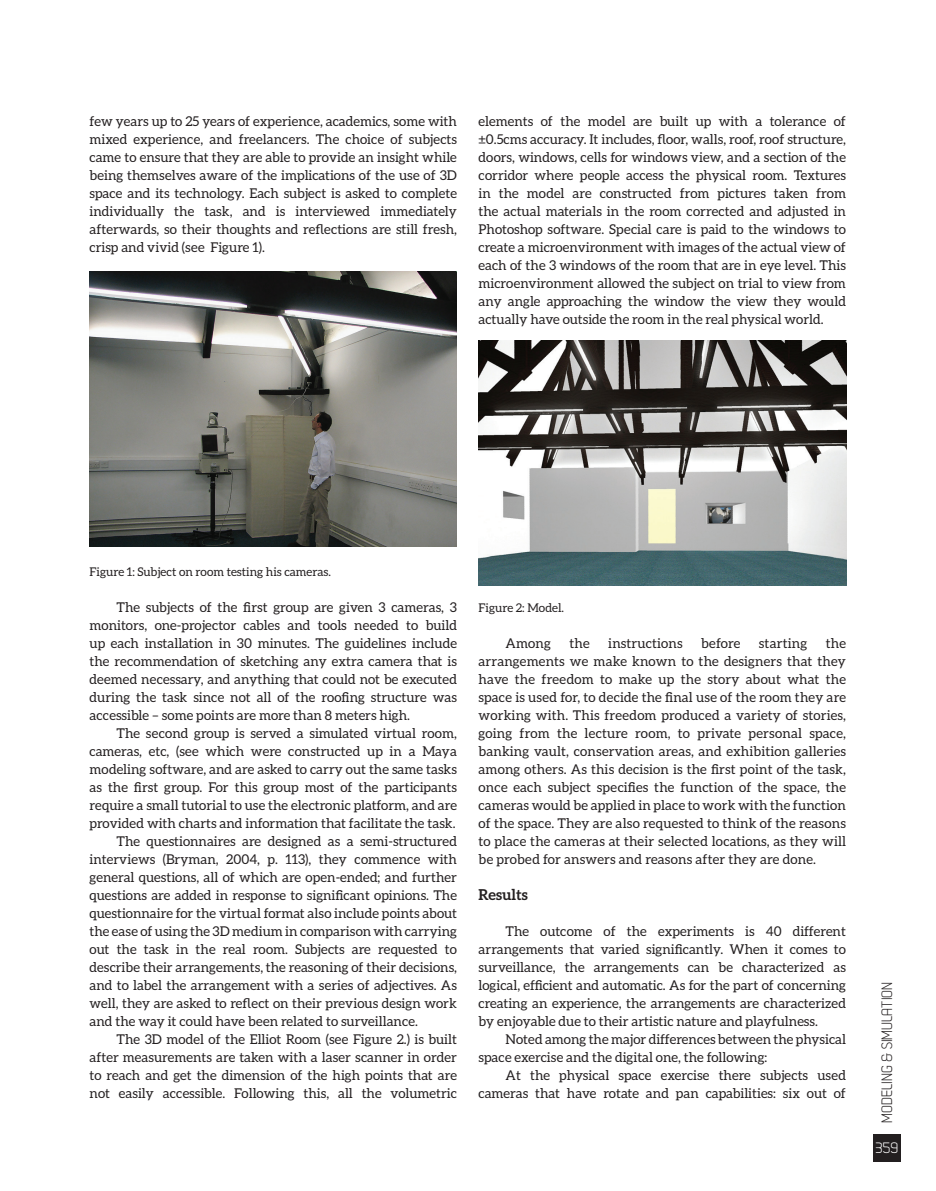
<style>
.page{position:relative;width:936px;height:1191px;background:#fff}
.page>*{position:absolute;margin:0;border:0;box-sizing:border-box;transform-origin:0 0}
.t1{font:15px "Dekar";color:#231f20}
.t2{font:700 15px "Aleo";color:#231f20}
.t3{font:15px "Dekar";color:#fff}
.t4{font:13.5px/18px "Aleo";color:#231f20;text-align:justify}
.t5{font:12px "Aleo";color:#231f20}
</style>
<div class="page">
<div style="left:873px;top:1134px;width:27px;height:27px;background:#231f20"></div>
<img style="left:90px;top:271px;width:367px;height:276px">
<img style="left:478px;top:340px;width:368px;height:245px">
<p class="t4" style="left:90px;top:112px;width:369px">few years up to 25 years of experience, academics, some with mixed experience, and freelancers. The choice of subjects came to ensure that they are able to provide an insight while being themselves aware of the implications of the use of 3D space and its technology. Each subject is asked to complete individually the task, and is interviewed immediately afterwards, so their thoughts and reflections are still fresh, crisp and vivid (see Figure 1).</p>
<p class="t4" style="left:478px;top:112px;width:369px">elements of the model are built up with a tolerance of ±0.5cms accuracy. It includes, floor, walls, roof, roof structure, doors, windows, cells for windows view, and a section of the corridor where people access the physical room. Textures in the model are constructed from pictures taken from the actual materials in the room corrected and adjusted in Photoshop software. Special care is paid to the windows to create a microenvironment with images of the actual view of each of the 3 windows of the room that are in eye level. This microenvironment allowed the subject on trial to view from any angle approaching the window the view they would actually have outside the room in the real physical world.</p>
<p class="t5" style="left:90px;top:565px;width:243px">Figure 1: Subject on room testing his cameras.</p>
<p class="t4" style="left:90px;top:598px;width:369px;text-indent:27px">The subjects of the first group are given 3 cameras, 3 monitors, one-projector cables and tools needed to build up each installation in 30 minutes. The guidelines include the recommendation of sketching any extra camera that is deemed necessary, and anything that could not be executed during the task since not all of the roofing structure was accessible – some points are more than 8 meters high.</p>
<p class="t4" style="left:117px;top:724px;width:342px">The second group is served a simulated virtual room,</p>
<p class="t4" style="left:90px;top:742px;width:369px">cameras, etc, (see which were constructed up in a Maya</p>
<p class="t4" style="left:90px;top:760px;width:369px">modeling software, and are asked to carry out the same tasks</p>
<p class="t4" style="left:90px;top:778px;width:369px">as the first group. For this group most of the participants</p>
<p class="t4" style="left:90px;top:796px;width:369px">require a small tutorial to use the electronic platform, and are</p>
<p class="t4" style="left:90px;top:814px;width:367px">provided with charts and information that facilitate the task.</p>
<p class="t4" style="left:117px;top:832px;width:342px">The questionnaires are designed as a semi-structured</p>
<p class="t4" style="left:90px;top:850px;width:369px">interviews (Bryman, 2004, p. 113), they commence with</p>
<p class="t4" style="left:90px;top:868px;width:369px">general questions, all of which are open-ended; and further</p>
<p class="t4" style="left:90px;top:886px;width:369px">questions are added in response to significant opinions. The</p>
<p class="t4" style="left:90px;top:904px;width:369px">questionnaire for the virtual format also include points about</p>
<p class="t4" style="left:90px;top:922px;width:369px">the ease of using the 3D medium in comparison with carrying</p>
<p class="t4" style="left:90px;top:940px;width:369px">out the task in the real room. Subjects are requested to</p>
<p class="t4" style="left:90px;top:958px;width:369px">describe their arrangements, the reasoning of their decisions,</p>
<p class="t4" style="left:90px;top:976px;width:369px">and to label the arrangement with a series of adjectives. As</p>
<p class="t4" style="left:90px;top:994px;width:369px">well, they are asked to reflect on their previous design work</p>
<p class="t4" style="left:90px;top:1012px;width:330px">and the way it could have been related to surveillance.</p>
<p class="t4" style="left:117px;top:1030px;width:342px">The 3D model of the Elliot Room (see Figure 2.) is built</p>
<p class="t4" style="left:90px;top:1048px;width:369px">after measurements are taken with a laser scanner in order</p>
<p class="t4" style="left:90px;top:1066px;width:369px">to reach and get the dimension of the high points that are</p>
<p class="t4" style="left:90px;top:1084px;width:369px">not easily accessible. Following this, all the volumetric</p>
<p class="t5" style="left:478px;top:601px;width:87px">Figure 2: Model.</p>
<p class="t4" style="left:505px;top:634px;width:47px">Among</p>
<p class="t4" style="left:569px;top:634px;width:22px">the</p>
<p class="t4" style="left:608px;top:634px;width:76px">instructions</p>
<p class="t4" style="left:701px;top:634px;width:41px">before</p>
<p class="t4" style="left:759px;top:634px;width:50px">starting</p>
<p class="t4" style="left:478px;top:634px;width:369px;text-indent:347px">the arrangements we make known to the designers that they have the freedom to make up the story about what the space is used for, to decide the final use of the room they are working with. This freedom produced a variety of stories, going from the lecture room, to private personal space, banking vault, conservation areas, and exhibition galleries among others. As this decision is the first point of the task, once each subject specifies the function of the space, the cameras would be applied in place to work with the function of the space. They are also requested to think of the reasons to place the cameras at their selected locations, as they will be probed for answers and reasons after they are done.</p>
<p class="t2" style="left:478px;top:886px;width:51px">Results</p>
<p class="t4" style="left:478px;top:922px;width:369px;text-indent:27px">The outcome of the experiments is 40 different arrangements that varied significantly. When it comes to surveillance, the arrangements can be characterized as logical, efficient and automatic. As for the part of concerning creating an experience, the arrangements are characterized by enjoyable due to their artistic nature and playfulness.</p>
<p class="t4" style="left:478px;top:1030px;width:369px;text-indent:27px">Noted among the major differences between the physical space exercise and the digital one, the following:</p>
<p class="t4" style="left:478px;top:1066px;width:369px;text-align:right">At the physical space exercise there subjects used cameras that have rotate and pan capabilities: six out of</p>
<p class="t1" style="left:879px;top:1122px;width:143px;rotate:-90deg">MODELING &amp; SIMULATION</p>
<p class="t3" style="left:875px;top:1140px;width:24px">359</p>
</div>
